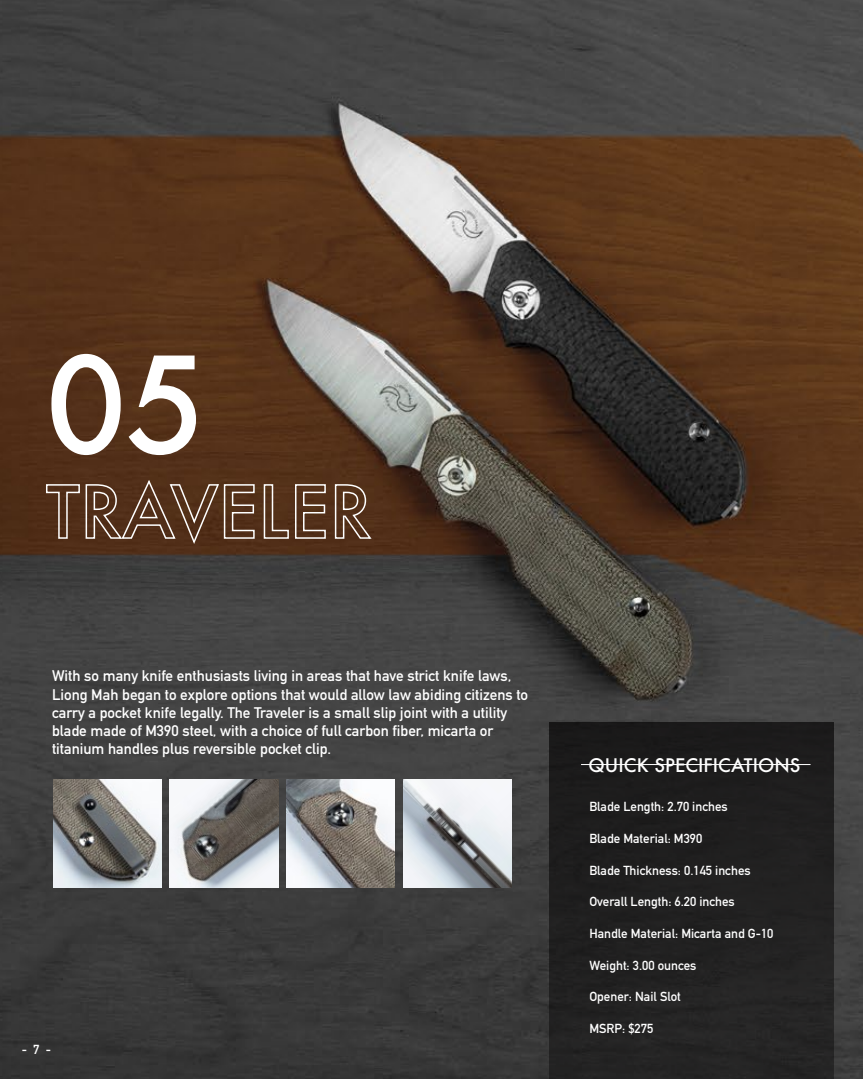
<style>
.page{position:relative;width:863px;height:1079px;background:#fff}
.page>*{position:absolute;margin:0;border:0;box-sizing:border-box;transform-origin:0 0}
.t1{font:500 129.9px "Futura";color:#fff}
.t2{font:500 18.15px "Futura";color:#fff}
.t3{font:700 15.15px/18.1px "DIN Alternate";color:#fff}
.t4{font:700 12.9px "DIN Alternate";color:#fff}
</style>
<div class="page">
<img style="left:0;top:0;width:862px;height:1079px">
<svg style="left:45px;top:478px;width:210px;height:68px;background:#634430"></svg>
<svg style="left:263px;top:483px;width:63px;height:57px;background:#70523f"></svg>
<svg style="left:334px;top:483px;width:39px;height:57px;background:#705441"></svg>
<img style="left:286px;top:779px;width:108px;height:108px">
<div style="left:549px;top:723px;width:283px;height:356px;background:#202020"></div>
<hr style="left:580px;top:764px;width:230px;height:1px;background:#fff">
<img style="left:53px;top:779px;width:108px;height:108px">
<img style="left:170px;top:779px;width:108px;height:108px">
<img style="left:403px;top:779px;width:108px;height:108px">
<h1 class="t1" style="left:46px;top:316px;width:162px">05</h1>
<p class="t3" style="left:52px;top:666px;width:477px">With so many knife enthusiasts living in areas that have strict knife laws, Liong Mah began to explore options that would allow law abiding citizens to carry a pocket knife legally. The Traveler is a small slip joint with a utility blade made of M390 steel, with a choice of full carbon fiber, micarta or titanium handles plus reversible pocket clip.</p>
<p class="t4" style="left:22px;top:1039px;width:31px">- 7 -</p>
<p class="t2" style="left:588px;top:753px;width:213px">QUICK SPECIFICATIONS</p>
<p class="t4" style="left:589px;top:797px;width:140px">Blade Length: 2.70 inches</p>
<p class="t4" style="left:589px;top:829px;width:114px">Blade Material: M390</p>
<p class="t4" style="left:589px;top:860px;width:163px">Blade Thickness: 0.145 inches</p>
<p class="t4" style="left:589px;top:892px;width:147px">Overall Length: 6.20 inches</p>
<p class="t4" style="left:589px;top:924px;width:185px">Handle Material: Micarta and G-10</p>
<p class="t4" style="left:589px;top:955px;width:109px">Weight: 3.00 ounces</p>
<p class="t4" style="left:589px;top:987px;width:93px">Opener: Nail Slot</p>
<p class="t4" style="left:589px;top:1019px;width:65px">MSRP: $275</p>
</div>
